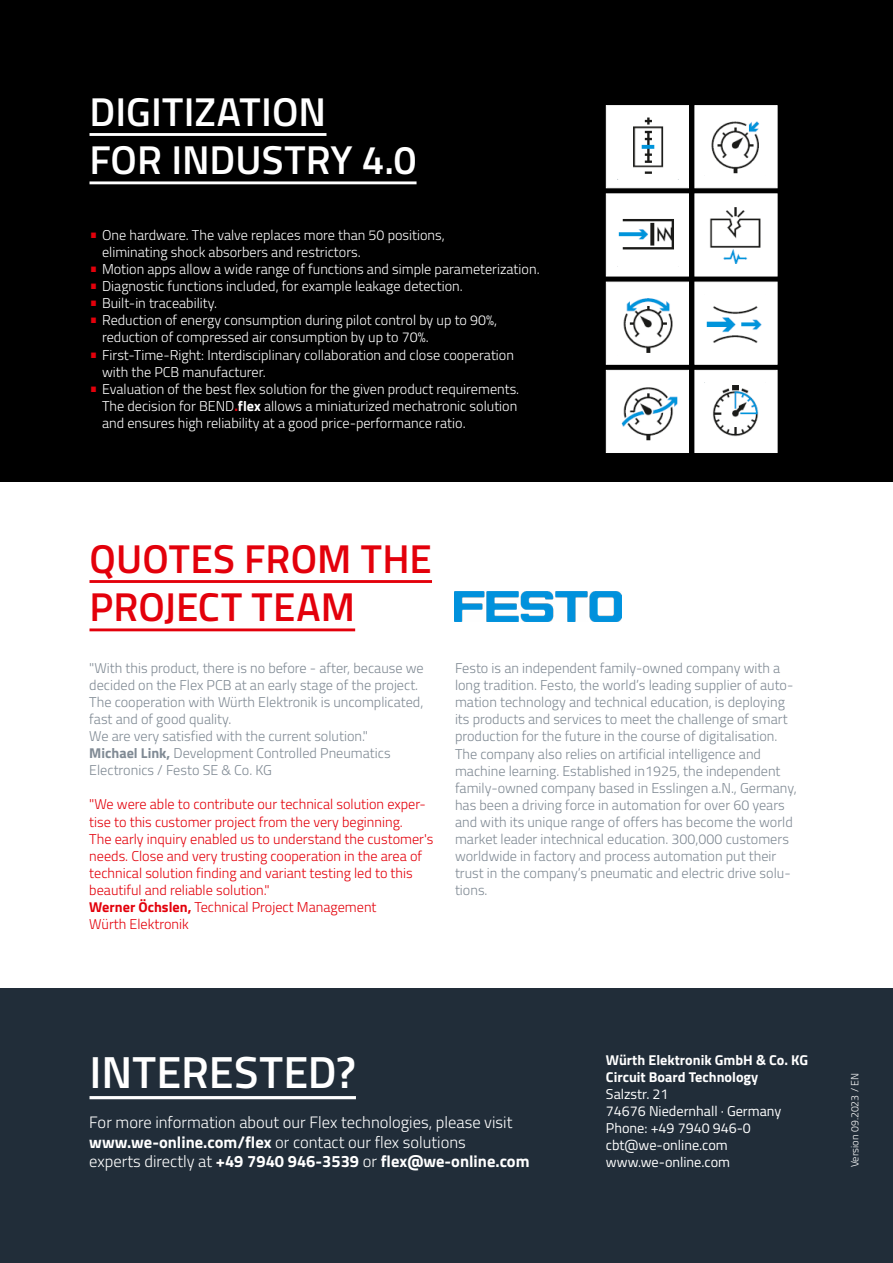
<style>
.page{position:relative;width:893px;height:1263px;background:#fff}
.page>*{position:absolute;margin:0;border:0;box-sizing:border-box;transform-origin:0 0}
.t1{font:600 45px "Titillium";letter-spacing:.005em;color:#fff}
.t2{font:600 40.35px/48.4px "Titillium";color:#fff}
.t3{font:600 40.35px/48.4px "Titillium";letter-spacing:.005em;color:#e3000b}
.t4{font:300 16.5px/19.8px "Titillium";color:#fff}
.t5{font:300 14.25px/17.1px "Titillium";color:#808a94}
.t6{font:300 14.25px/17.1px "Titillium";color:#fff}
.t7{font:300 14.25px/17.1px "Titillium";color:#e3000b}
.t8{font:14.25px/17.1px "Titillium";color:#fff}
.t9{font:700 14.25px/17.1px "Titillium";color:#fff}
.t10{font:300 10.5px "Titillium";color:#fff}
.s1{font-size:18.75px;color:#e3000b}
.s2{font-weight:700;color:#e3000b}
.s3{font-weight:700}
</style>
<div class="page">
<div style="left:0;top:0;width:893px;height:481px;background:#000"></div>
<hr style="left:89px;top:133px;width:237px;height:3px;background:#fff">
<hr style="left:89px;top:181px;width:328px;height:3px;background:#fff">
<img style="left:454px;top:592px;width:167px;height:30px">
<hr style="left:89px;top:580px;width:343px;height:3px;background:#e3000b">
<hr style="left:89px;top:628px;width:266px;height:3px;background:#e3000b">
<div style="left:0;top:989px;width:893px;height:274px;background:#212d39"></div>
<hr style="left:90px;top:1096px;width:266px;height:3px;background:#fff">
<div style="left:694px;top:193px;width:83px;height:83px;background:#fff;border:1px solid #fff"></div>
<div style="left:606px;top:193px;width:83px;height:83px;background:#fff;border:1px solid #fff"></div>
<div style="left:606px;top:105px;width:83px;height:83px;background:#fff;border:1px solid #fff"></div>
<div style="left:694px;top:105px;width:83px;height:83px;background:#fff;border:1px solid #fff"></div>
<div style="left:694px;top:282px;width:83px;height:83px;background:#fff;border:1px solid #fff"></div>
<div style="left:606px;top:282px;width:83px;height:83px;background:#fff;border:1px solid #fff"></div>
<div style="left:694px;top:370px;width:83px;height:83px;background:#fff;border:1px solid #fff"></div>
<div style="left:606px;top:370px;width:83px;height:83px;background:#fff;border:1px solid #fff"></div>
<img style="left:711px;top:121px;width:49px;height:53px">
<img style="left:709px;top:207px;width:52px;height:57px">
<img style="left:706px;top:306px;width:56px;height:37px">
<img style="left:704px;top:382px;width:55px;height:55px">
<img style="left:633px;top:117px;width:31px;height:57px">
<img style="left:618px;top:219px;width:56px;height:31px">
<img style="left:623px;top:298px;width:50px;height:55px">
<img style="left:621px;top:387px;width:57px;height:54px">
<h2 class="t2" style="left:89px;top:86px;width:329px">DIGITIZATION<br>FOR INDUSTRY 4.0</h2>
<p class="t6" style="left:102px;top:226px;width:344px;text-indent:-13px"><span class="s1">•</span> One hardware. The valve replaces more than 50 positions, eliminating shock absorbers and restrictors.</p>
<p class="t6" style="left:89px;top:260px;width:452px"><span class="s1">•</span> Motion apps allow a wide range of functions and simple parameterization.</p>
<p class="t6" style="left:89px;top:277px;width:375px"><span class="s1">•</span> Diagnostic functions included, for example leakage detection.</p>
<p class="t6" style="left:89px;top:294px;width:129px"><span class="s1">•</span> Built-in traceability.</p>
<p class="t6" style="left:102px;top:311px;width:397px;text-indent:-13px"><span class="s1">•</span> Reduction of energy consumption during pilot control by up to 90%, reduction of compressed air consumption by up to 70%.</p>
<p class="t6" style="left:102px;top:345px;width:413px;text-indent:-13px"><span class="s1">•</span> First-Time-Right: Interdisciplinary collaboration and close cooperation with the PCB manufacturer.</p>
<p class="t6" style="left:102px;top:379px;width:419px;text-indent:-13px"><span class="s1">•</span> Evaluation of the best flex solution for the given product requirements.<br>The decision for BEND<span class="s2">.</span><span class="s3">flex</span> allows a miniaturized mechatronic solution and ensures high reliability at a good price-performance ratio.</p>
<h2 class="t3" style="left:89px;top:532px;width:344px">QUOTES FROM THE<br>PROJECT TEAM</h2>
<p class="t5" style="left:89px;top:658px;width:336px">"With this product, there is no before - after, because we decided on the Flex PCB at an early stage of the project.<br>The cooperation with Würth Elektronik is uncomplicated, fast and of good quality.<br>We are very satisfied with the current solution."<br><span class="s3">Michael Link,</span> Development Controlled Pneumatics Electronics / Festo SE &amp; Co. KG</p>
<p class="t7" style="left:89px;top:795px;width:346px">"We were able to contribute our technical solution exper&shy;tise to this customer project from the very beginning.<br>The early inquiry enabled us to understand the customer's needs. Close and very trusting cooperation in the area of technical solution finding and variant testing led to this beautiful and reliable solution."<br><span class="s3">Werner Öchslen,</span> Technical Project Management<br>Würth Elektronik</p>
<p class="t5" style="left:455px;top:659px;width:343px">Festo is an independent family-owned company with a long tradition. Festo, the world’s leading supplier of auto&shy;mation technology and technical education, is deploying its products and services to meet the challenge of smart production for the future in the course of digitalisation.<br>The company also relies on artificial intelligence and machine learning. Established in1925, the independent family-owned company based in Esslingen a.N., Germany, has been a driving force in automation for over 60 years and with its unique range of offers has become the world market leader intechnical education. 300,000 customers worldwide in factory and process automation put their trust in the company’s pneumatic and electric drive solu&shy;tions.</p>
<h1 class="t1" style="left:90px;top:1038px;width:268px">INTERESTED?</h1>
<p class="t4" style="left:89px;top:1111px;width:442px">For more information about our Flex technologies, please visit <span class="s3">www.we-online.com/flex</span> or contact our flex solutions<br>experts directly at <span class="s3">+49 7940 946-3539</span> or <span class="s3">flex@we-online.com</span></p>
<p class="t9" style="left:606px;top:1050px;width:204px">Würth Elektronik GmbH &amp; Co. KG<br>Circuit Board Technology</p>
<p class="t8" style="left:606px;top:1085px;width:177px">Salzstr. 21<br>74676 Niedernhall · Germany<br>Phone: +49 7940 946-0 cbt@we-online.com www.we-online.com</p>
<p class="t10" style="left:847px;top:1167px;width:96px;rotate:-90deg">Version 09.2023 / EN</p>
</div>
